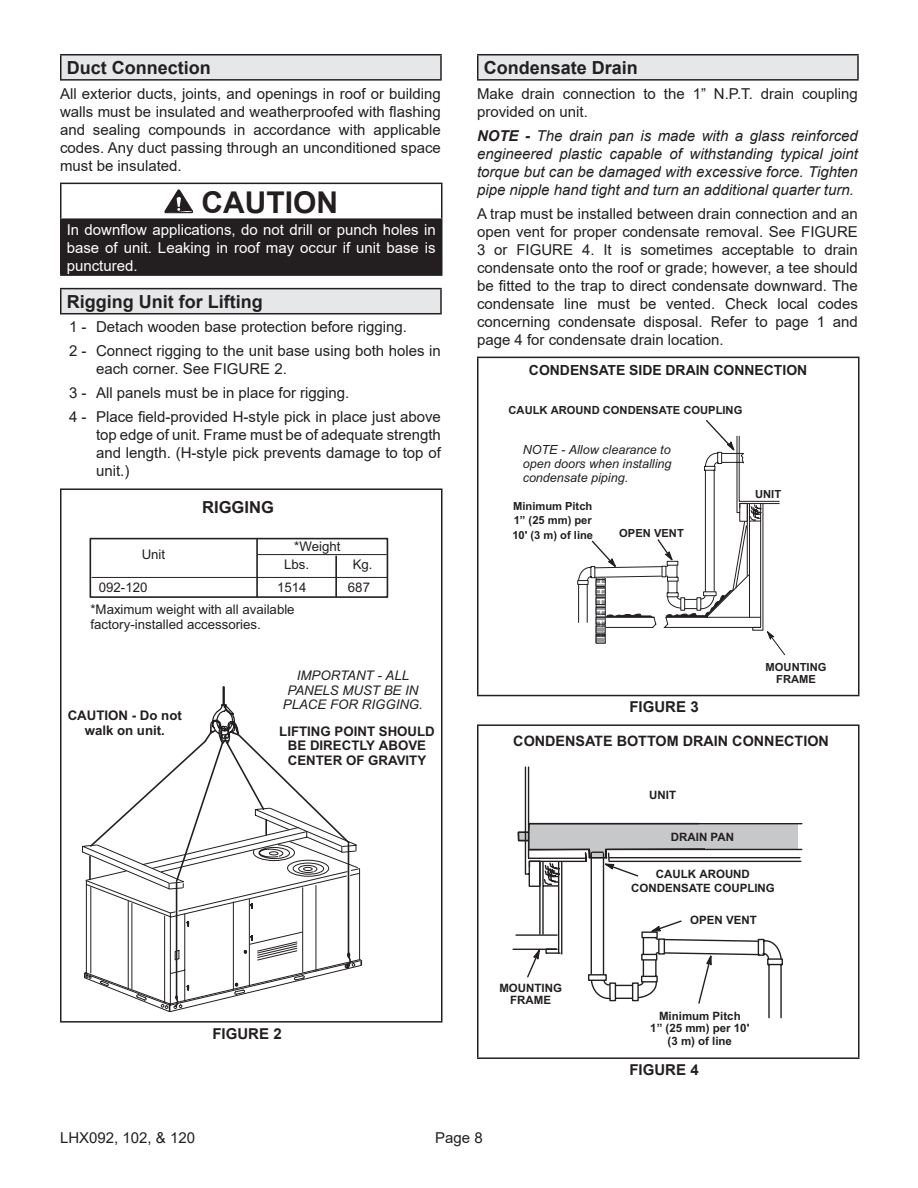
<style>
.page{position:relative;width:918px;height:1188px;background:#fff}
.page>*{position:absolute;margin:0;border:0;box-sizing:border-box;transform-origin:0 0}
.WARNING_20pt{font:700 30px "Arial";color:#231f20}
.Header_1_TOC{font:700 18px "Arial";color:#231f20}
.t1{font:700 16.65px "Arial";color:#231f20}
.Paragraph{font:15px/18px "Arial";color:#231f20;text-align:justify}
.Paragraph_NOTE__Italic{font:italic 15px/18px "Arial";color:#231f20;text-align:justify}
.White_10pt{font:15px/18px "Arial";color:#fff;text-align:justify}
.t2{font:700 15px "Arial";color:#231f20}
.t3{font:700 14.4px "Arial";color:#231f20}
.t4{font:700 13.95px "Arial";color:#231f20}
.t5{font:13.2px/22.4px "Arial";color:#231f20}
.t6{font:700 13.2px/14.7px "Arial";color:#231f20;text-align:center}
.t7{font:italic 13.2px/14.5px "Arial";color:#231f20;text-align:center}
.t8{font:italic 12.6px/14px "Arial";color:#231f20;text-align:justify}
.t9{font:700 11.55px/12.6px "Arial";color:#231f20;text-align:center}
.t10{font:700 11.1px/14.4px "Arial";color:#231f20;text-align:justify}
.s1{font-weight:700}
</style>
<div class="page">
<div style="left:61px;top:55px;width:380px;height:25px;background:#e6e7e9"></div>
<hr style="left:60px;top:54px;width:382px;height:2px;background:#231f20">
<hr style="left:60px;top:56px;width:2px;height:23px;background:#231f20">
<hr style="left:440px;top:56px;width:2px;height:23px;background:#231f20">
<hr style="left:60px;top:79px;width:382px;height:2px;background:#231f20">
<div style="left:61px;top:219px;width:381px;height:56px;background:#231f20"></div>
<hr style="left:60px;top:183px;width:382px;height:1px;background:#231f20">
<hr style="left:60px;top:184px;width:2px;height:34px;background:#231f20">
<hr style="left:441px;top:184px;width:1px;height:34px;background:#231f20">
<hr style="left:60px;top:218px;width:382px;height:2px;background:#231f20">
<hr style="left:60px;top:220px;width:2px;height:54px;background:#231f20">
<hr style="left:60px;top:274px;width:382px;height:2px;background:#231f20">
<svg style="left:164px;top:189px;width:29px;height:25px"></svg>
<div style="left:61px;top:289px;width:380px;height:25px;background:#e6e7e9"></div>
<hr style="left:60px;top:288px;width:382px;height:1px;background:#231f20">
<hr style="left:60px;top:289px;width:2px;height:24px;background:#231f20">
<hr style="left:440px;top:289px;width:2px;height:24px;background:#231f20">
<hr style="left:60px;top:313px;width:382px;height:1px;background:#231f20">
<hr style="left:60px;top:488px;width:382px;height:2px;background:#231f20">
<hr style="left:60px;top:490px;width:2px;height:531px;background:#231f20">
<hr style="left:441px;top:490px;width:1px;height:531px;background:#231f20">
<hr style="left:60px;top:1021px;width:382px;height:2px;background:#231f20">
<svg style="left:83px;top:687px;width:279px;height:324px"></svg>
<div style="left:90px;top:538px;width:298px;height:60px;border:2px solid #231f20"></div>
<hr style="left:92px;top:577px;width:295px;height:1px;background:#231f20">
<hr style="left:256px;top:539px;width:2px;height:58px;background:#231f20">
<hr style="left:258px;top:554px;width:128px;height:1px;background:#231f20">
<hr style="left:335px;top:556px;width:2px;height:41px;background:#231f20">
<div style="left:478px;top:55px;width:380px;height:25px;background:#e6e7e9"></div>
<hr style="left:477px;top:54px;width:382px;height:2px;background:#231f20">
<svg style="left:477px;top:56px;width:1px;height:23px"></svg>
<hr style="left:857px;top:56px;width:2px;height:23px;background:#231f20">
<hr style="left:477px;top:79px;width:382px;height:2px;background:#231f20">
<hr style="left:477px;top:357px;width:383px;height:1px;background:#231f20">
<hr style="left:477px;top:358px;width:1px;height:337px;background:#231f20">
<hr style="left:858px;top:358px;width:2px;height:337px;background:#231f20">
<hr style="left:477px;top:695px;width:383px;height:1px;background:#231f20">
<svg style="left:577px;top:420px;width:209px;height:236px"></svg>
<hr style="left:477px;top:724px;width:383px;height:2px;background:#231f20">
<hr style="left:477px;top:726px;width:1px;height:331px;background:#231f20">
<hr style="left:858px;top:726px;width:2px;height:331px;background:#231f20">
<hr style="left:477px;top:1057px;width:383px;height:2px;background:#231f20">
<svg style="left:512px;top:766px;width:291px;height:253px"></svg>
<p class="Header_1_TOC" style="left:67px;top:55px;width:145px">Duct Connection</p>
<p class="Paragraph" style="left:60px;top:84px;width:382px">All exterior ducts, joints, and openings in roof or building walls must be insulated and weatherproofed with flashing and sealing compounds in accordance with applicable codes. Any duct passing through an unconditioned space must be insulated.</p>
<p class="WARNING_20pt" style="left:201px;top:182px;width:138px">CAUTION</p>
<p class="White_10pt" style="left:67px;top:220px;width:370px">In downflow applications, do not drill or punch holes in base of unit. Leaking in roof may occur if unit base is punctured.</p>
<p class="Header_1_TOC" style="left:67px;top:289px;width:197px">Rigging Unit for Lifting</p>
<p class="Paragraph" style="left:69px;top:318px;width:339px">1 - Detach wooden base protection before rigging.</p>
<p class="Paragraph" style="left:96px;top:342px;width:346px;text-indent:-27px">2 - Connect rigging to the unit base using both holes in each corner. See FIGURE 2.</p>
<p class="Paragraph" style="left:69px;top:384px;width:282px">3 - All panels must be in place for rigging.</p>
<p class="Paragraph" style="left:96px;top:408px;width:346px;text-indent:-27px">4 - Place field-provided H-style pick in place just above top edge of unit. Frame must be of adequate strength and length. (H-style pick prevents damage to top of unit.)</p>
<p class="t1" style="left:202px;top:496px;width:73px">RIGGING</p>
<p class="t5" style="left:142px;top:544px;width:25px">Unit</p>
<p class="t5" style="left:284px;top:538px;width:58px;line-height:17.5px;text-indent:10px">*Weight<br>Lbs.</p>
<p class="t5" style="left:91px;top:576px;width:218px;text-indent:187px">1514 *Maximum weight with all available</p>
<p class="t5" style="left:91px;top:613px;width:172px">factory-installed accessories.</p>
<p class="t5" style="left:99px;top:576px;width:50px">092-120</p>
<p class="t5" style="left:353px;top:553px;width:21px">Kg.</p>
<p class="t5" style="left:348px;top:576px;width:24px">687</p>
<p class="t6" style="left:68px;top:708px;width:116px">CAUTION - Do not walk on unit.</p>
<p class="t7" style="left:283px;top:668px;width:142px">IMPORTANT - ALL<br>PANELS MUST BE IN<br>PLACE FOR RIGGING.</p>
<p class="t6" style="left:279px;top:724px;width:157px">LIFTING POINT SHOULD<br>BE DIRECTLY ABOVE<br>CENTER OF GRAVITY</p>
<p class="t2" style="left:212px;top:1023px;width:71px">FIGURE 2</p>
<p class="Header_1_TOC" style="left:484px;top:55px;width:156px">Condensate Drain</p>
<p class="Paragraph" style="left:477px;top:84px;width:382px">Make drain connection to the 1” N.P.T. drain coupling provided on unit.</p>
<p class="Paragraph_NOTE__Italic" style="left:477px;top:127px;width:383px"><span class="s1">NOTE -</span> The drain pan is made with a glass reinforced engineered plastic capable of withstanding typical joint torque but can be damaged with excessive force. Tighten pipe nipple hand tight and turn an additional quarter turn.</p>
<p class="Paragraph" style="left:477px;top:204px;width:382px">A trap must be installed between drain connection and an open vent for proper condensate removal. See FIGURE 3 or FIGURE 4. It is sometimes acceptable to drain condensate onto the roof or grade; however, a tee should be fitted to the trap to direct condensate downward. The condensate line must be vented. Check local codes concerning condensate disposal. Refer to page 1 and page 4 for condensate drain location.</p>
<p class="t4" style="left:529px;top:360px;width:280px">CONDENSATE SIDE DRAIN CONNECTION</p>
<p class="t10" style="left:509px;top:403px;width:235px">CAULK AROUND CONDENSATE COUPLING</p>
<p class="t8" style="left:523px;top:443px;width:150px">NOTE - Allow clearance to open doors when installing condensate piping.</p>
<p class="t10" style="left:512px;top:499px;width:82px">Minimum Pitch 1” (25 mm) per 10' (3 m) of line</p>
<p class="t10" style="left:619px;top:526px;width:66px">OPEN VENT</p>
<p class="t2" style="left:629px;top:697px;width:71px">FIGURE 3</p>
<p class="t10" style="left:755px;top:487px;width:28px">UNIT</p>
<p class="t10" style="left:766px;top:661px;width:62px;line-height:12.1px;text-align:center">MOUNTING<br>FRAME</p>
<p class="t3" style="left:513px;top:731px;width:317px">CONDENSATE BOTTOM DRAIN CONNECTION</p>
<p class="t9" style="left:649px;top:789px;width:28px">UNIT</p>
<p class="t9" style="left:671px;top:830px;width:65px">DRAIN PAN</p>
<p class="t9" style="left:631px;top:866px;width:145px;line-height:14.9px">CAULK AROUND<br>CONDENSATE COUPLING</p>
<p class="t9" style="left:499px;top:981px;width:64px">MOUNTING<br>FRAME</p>
<p class="t9" style="left:690px;top:913px;width:68px">OPEN VENT</p>
<p class="t9" style="left:650px;top:1010px;width:101px">Minimum Pitch<br>1” (25 mm) per 10' (3 m) of line</p>
<p class="t2" style="left:629px;top:1059px;width:71px">FIGURE 4</p>
<p class="Paragraph" style="left:60px;top:1129px;width:137px">LHX092, 102, &amp; 120</p>
<p class="Paragraph" style="left:435px;top:1129px;width:49px">Page 8</p>
</div>
